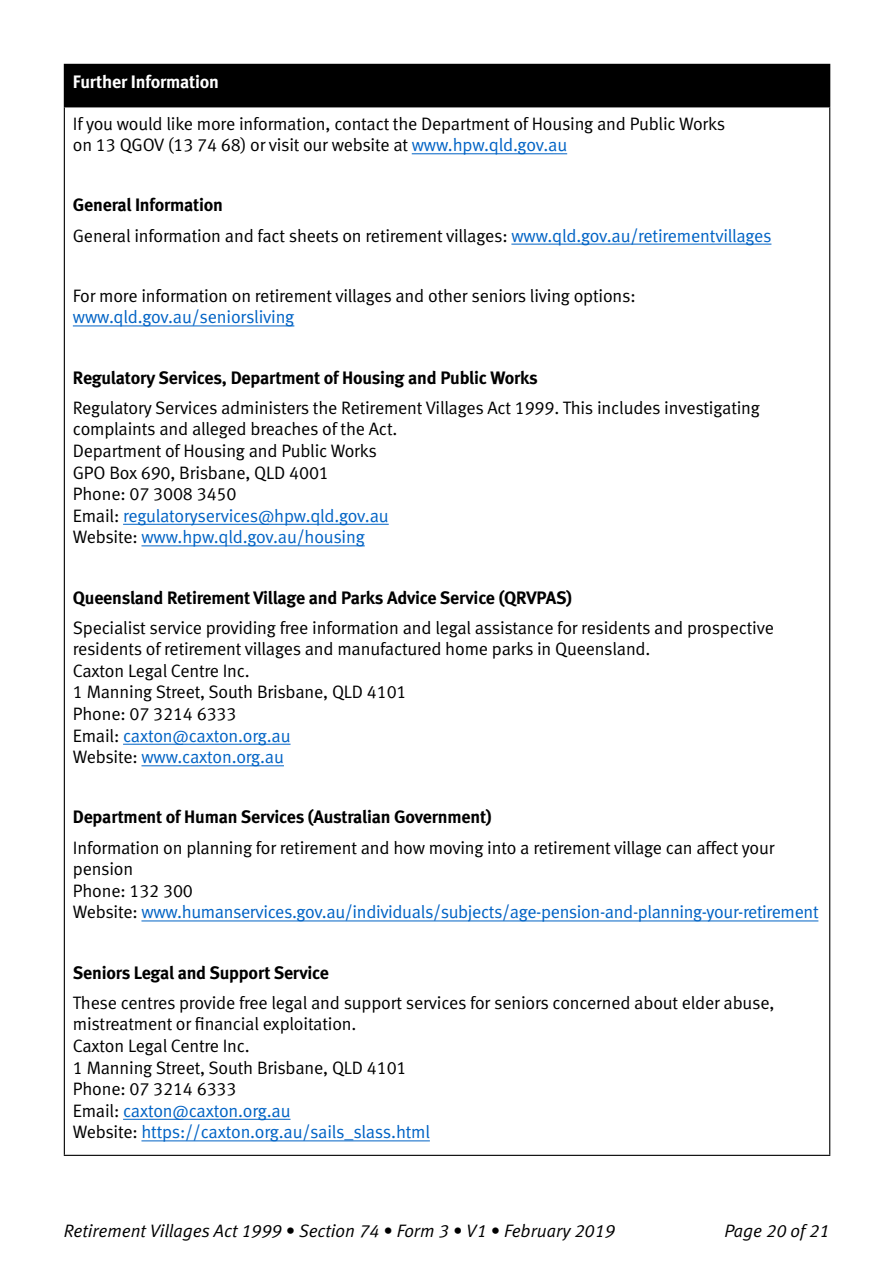
<style>
.page{position:relative;width:893px;height:1263px;background:#fff}
.page>*{position:absolute;margin:0;border:0;box-sizing:border-box;transform-origin:0 0}
.P_Body_copy__no_spac{font:18px/21.6px "Meta Normal LF";letter-spacing:-.01em;color:#000}
.P_Body_copy{font:18px/21.6px "Meta Normal LF";letter-spacing:-.01em;color:#000}
.P_Body_copy__bold{font:18px "Meta Bold LF";letter-spacing:-.01em;color:#000}
.P_Body_copy-2{font:18px "Meta Normal LF";letter-spacing:-.02em;color:#0063c5}
.P_Body_copy__no_spac-2{font:18px "Meta Normal LF";letter-spacing:-.01em;color:#0063c5}
.t1{font:italic 18px "Meta Normal LF";color:#000}
.P_Body_copy__bold__w{font:18px "Meta Bold LF";letter-spacing:-.01em;color:#fff}
.s1{color:#0063c5}
.s2{color:#000}
</style>
<div class="page">
<div style="left:64px;top:64px;width:766px;height:43px;background:#000"></div>
<hr style="left:64px;top:107px;width:1px;height:1048px;background:#000">
<hr style="left:829px;top:107px;width:1px;height:1048px;background:#000">
<hr style="left:64px;top:1155px;width:766px;height:1px;background:#000">
<hr style="left:412px;top:154px;width:155px;height:1px;background:#0063c5">
<hr style="left:511px;top:244px;width:260px;height:1px;background:#0063c5">
<hr style="left:73px;top:326px;width:221px;height:1px;background:#0063c5">
<hr style="left:123px;top:524px;width:266px;height:1px;background:#0063c5">
<hr style="left:141px;top:546px;width:224px;height:1px;background:#0063c5">
<hr style="left:123px;top:744px;width:168px;height:1px;background:#0063c5">
<hr style="left:141px;top:765px;width:143px;height:1px;background:#0063c5">
<hr style="left:141px;top:921px;width:677px;height:1px;background:#0063c5">
<hr style="left:123px;top:1119px;width:168px;height:1px;background:#0063c5">
<hr style="left:141px;top:1140px;width:289px;height:1px;background:#0063c5">
<p class="P_Body_copy__bold__w" style="left:73px;top:71px;width:148px">Further Information</p>
<p class="P_Body_copy" style="left:73px;top:112px;width:654px">If you would like more information, contact the Department of Housing and Public Works on 13 QGOV (13 74 68) or visit our website at <span class="s1">www.hpw.qld.gov.au</span></p>
<p class="P_Body_copy__bold" style="left:73px;top:194px;width:152px">General Information</p>
<p class="P_Body_copy" style="left:73px;top:224px;width:700px">General information and fact sheets on retirement villages: <span class="s1">www.qld.gov.au/retirementvillages</span></p>
<p class="P_Body_copy" style="left:73px;top:284px;width:564px">For more information on retirement villages and other seniors living options: <span class="s1">www.qld.gov.au/seniorsliving</span></p>
<p class="P_Body_copy__bold" style="left:73px;top:367px;width:466px">Regulatory Services, Department of Housing and Public Works</p>
<p class="P_Body_copy__no_spac" style="left:73px;top:396px;width:689px">Regulatory Services administers the Retirement Villages Act 1999. This includes investigating complaints and alleged breaches of the Act.</p>
<p class="P_Body_copy__no_spac" style="left:73px;top:440px;width:306px">Department of Housing and Public Works</p>
<p class="P_Body_copy__no_spac" style="left:73px;top:461px;width:258px">GPO Box 690, Brisbane, QLD 4001</p>
<p class="P_Body_copy__no_spac" style="left:73px;top:483px;width:165px">Phone: 07 3008 3450</p>
<p class="P_Body_copy__no_spac-2" style="left:73px;top:505px;width:317px"><span class="s2">Email:</span> regulatoryservices@hpw.qld.gov.au</p>
<p class="P_Body_copy-2" style="left:73px;top:527px;width:293px"><span class="s2">Website:</span> www.hpw.qld.gov.au/housing</p>
<p class="P_Body_copy__bold" style="left:73px;top:587px;width:501px">Queensland Retirement Village and Parks Advice Service (QRVPAS)</p>
<p class="P_Body_copy__no_spac" style="left:73px;top:616px;width:703px">Specialist service providing free information and legal assistance for residents and prospective residents of retirement villages and manufactured home parks in Queensland.</p>
<p class="P_Body_copy__no_spac" style="left:73px;top:660px;width:179px">Caxton Legal Centre Inc.</p>
<p class="P_Body_copy__no_spac" style="left:73px;top:681px;width:335px">1 Manning Street, South Brisbane, QLD 4101</p>
<p class="P_Body_copy__no_spac" style="left:73px;top:703px;width:165px">Phone: 07 3214 6333</p>
<p class="P_Body_copy__no_spac-2" style="left:73px;top:725px;width:219px"><span class="s2">Email:</span> caxton@caxton.org.au</p>
<p class="P_Body_copy-2" style="left:73px;top:747px;width:213px"><span class="s2">Website:</span> www.caxton.org.au</p>
<p class="P_Body_copy__bold" style="left:73px;top:806px;width:420px">Department of Human Services (Australian Government)</p>
<p class="P_Body_copy__no_spac" style="left:73px;top:836px;width:703px">Information on planning for retirement and how moving into a retirement village can affect your pension</p>
<p class="P_Body_copy__no_spac" style="left:73px;top:879px;width:122px">Phone: 132 300</p>
<p class="P_Body_copy-2" style="left:73px;top:902px;width:747px"><span class="s2">Website:</span> www.humanservices.gov.au/individuals/subjects/age-pension-and-planning-your-retirement</p>
<p class="P_Body_copy__bold" style="left:73px;top:962px;width:258px">Seniors Legal and Support Service</p>
<p class="P_Body_copy__no_spac" style="left:73px;top:991px;width:703px">These centres provide free legal and support services for seniors concerned about elder abuse, mistreatment or financial exploitation.</p>
<p class="P_Body_copy__no_spac" style="left:73px;top:1035px;width:179px">Caxton Legal Centre Inc.</p>
<p class="P_Body_copy__no_spac" style="left:73px;top:1056px;width:335px">1 Manning Street, South Brisbane, QLD 4101</p>
<p class="P_Body_copy__no_spac" style="left:73px;top:1078px;width:165px">Phone: 07 3214 6333</p>
<p class="P_Body_copy__no_spac-2" style="left:73px;top:1100px;width:219px"><span class="s2">Email:</span> caxton@caxton.org.au</p>
<p class="P_Body_copy-2" style="left:73px;top:1122px;width:359px"><span class="s2">Website:</span> https://caxton.org.au/sails_slass.html</p>
<p class="t1" style="left:64px;top:1220px;width:552px">Retirement Villages Act 1999 • Section 74 • Form 3 • V1 • February 2019</p>
<p class="t1" style="left:724px;top:1220px;width:106px">Page 20 of 21</p>
</div>
